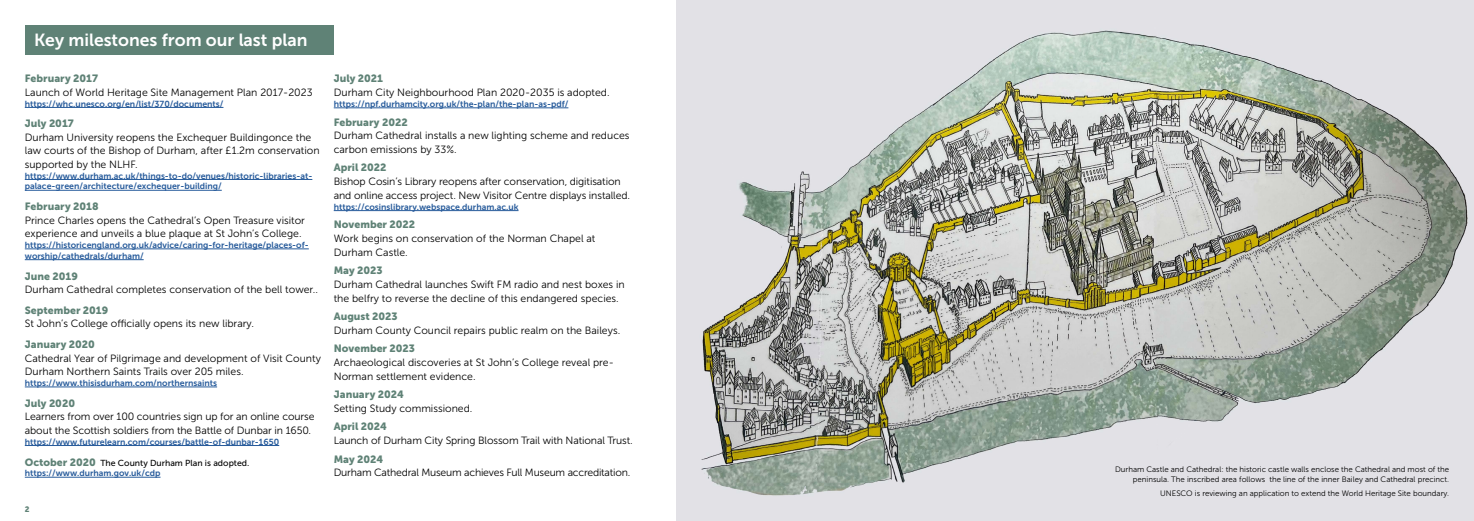
<style>
.page{position:relative;width:1474px;height:521px;background:#fff}
.page>*{position:absolute;margin:0;border:0;box-sizing:border-box;transform-origin:0 0}
.t1{font:17.5px "Museo Sans 700";color:#fff}
.t2{font:10.5px/13.5px "Museo Sans 300";color:#000}
.t3{font:10.5px "Museo Sans 900";color:#5f8276}
.t4{font:10.5px "Museo Sans 300";letter-spacing:-.02em;color:#000}
.t5{font:8.75px/10.8px "Museo Sans 700";color:#275b9b}
.t6{font:8.75px "Museo Sans 500";color:#000}
.t7{font:7.88px/9.5px "Museo Sans 300";color:#000;text-align:right}
.t8{font:7.88px "Museo Sans 900";color:#5f8276}
.s1{font-family:"Museo Sans 900";font-size:10.5px;color:#5f8276}
</style>
<div class="page">
<img style="left:676px;top:0;width:797px;height:521px">
<hr style="left:25px;top:107px;width:198px;height:1px;background:#275b9b">
<hr style="left:25px;top:179px;width:287px;height:1px;background:#275b9b">
<hr style="left:25px;top:190px;width:197px;height:1px;background:#275b9b">
<hr style="left:25px;top:249px;width:284px;height:1px;background:#275b9b">
<hr style="left:25px;top:259px;width:119px;height:1px;background:#275b9b">
<hr style="left:25px;top:387px;width:192px;height:1px;background:#275b9b">
<hr style="left:25px;top:445px;width:254px;height:1px;background:#275b9b">
<hr style="left:25px;top:477px;width:135px;height:1px;background:#275b9b">
<hr style="left:334px;top:108px;width:234px;height:1px;background:#275b9b">
<hr style="left:334px;top:210px;width:184px;height:1px;background:#275b9b">
<div style="left:25px;top:25px;width:309px;height:30px;background:#5f8276"></div>
<h1 class="t1" style="left:34px;top:30px;width:275px">Key milestones from our last plan</h1>
<p class="t3" style="left:25px;top:73px;width:75px">February 2017</p>
<p class="t2" style="left:25px;top:85px;width:289px">Launch of World Heritage Site Management Plan 2017-2023</p>
<p class="t5" style="left:25px;top:98px;width:200px">https://whc.unesco.org/en/list/370/documents/</p>
<p class="t3" style="left:25px;top:118px;width:51px">July 2017</p>
<p class="t2" style="left:25px;top:131px;width:296px">Durham University reopens the Exchequer Buildingonce the law courts of the Bishop of Durham, after £1.2m conservation supported by the NLHF.</p>
<p class="t5" style="left:25px;top:170px;width:289px">https://www.durham.ac.uk/things-to-do/venues/historic-libraries-at&shy;palace-green/architecture/exchequer-building/</p>
<p class="t3" style="left:25px;top:201px;width:75px">February 2018</p>
<p class="t2" style="left:25px;top:213px;width:282px">Prince Charles opens the Cathedral’s Open Treasure visitor experience and unveils a blue plaque at St John’s College.</p>
<p class="t5" style="left:25px;top:239px;width:285px">https://historicengland.org.uk/advice/caring-for-heritage/places-of&shy;worship/cathedrals/durham/</p>
<p class="t3" style="left:25px;top:270px;width:55px">June 2019</p>
<p class="t2" style="left:25px;top:283px;width:295px">Durham Cathedral completes conservation of the bell tower..</p>
<p class="t3" style="left:25px;top:304px;width:85px">September 2019</p>
<p class="t2" style="left:25px;top:317px;width:231px">St John’s College officially opens its new library.</p>
<p class="t3" style="left:25px;top:339px;width:72px">January 2020</p>
<p class="t2" style="left:25px;top:351px;width:298px">Cathedral Year of Pilgrimage and development of Visit County<br>Durham Northern Saints Trails over 205 miles.</p>
<p class="t5" style="left:25px;top:378px;width:194px">https://www.thisisdurham.com/northernsaints</p>
<p class="t3" style="left:25px;top:397px;width:52px">July 2020</p>
<p class="t2" style="left:25px;top:410px;width:291px">Learners from over 100 countries sign up for an online course about the Scottish soldiers from the Battle of Dunbar in 1650.</p>
<p class="t5" style="left:25px;top:436px;width:256px">https://www.futurelearn.com/courses/battle-of-dunbar-1650</p>
<p class="t6" style="left:25px;top:458px;width:226px"><span class="s1">October 2020</span> The County Durham Plan is adopted.</p>
<p class="t5" style="left:25px;top:468px;width:137px">https://www.durham.gov.uk/cdp</p>
<p class="t8" style="left:25px;top:504px;width:6px">2</p>
<p class="t3" style="left:334px;top:73px;width:51px">July 2021</p>
<p class="t2" style="left:334px;top:86px;width:277px">Durham City Neighbourhood Plan 2020-2035 is adopted.</p>
<p class="t5" style="left:334px;top:98px;width:236px">https://npf.durhamcity.org.uk/the-plan/the-plan-as-pdf/</p>
<p class="t3" style="left:334px;top:116px;width:76px">February 2022</p>
<p class="t2" style="left:334px;top:129px;width:297px">Durham Cathedral installs a new lighting scheme and reduces carbon emissions by 33%.</p>
<p class="t3" style="left:334px;top:162px;width:54px">April 2022</p>
<p class="t2" style="left:334px;top:175px;width:298px">Bishop Cosin’s Library reopens after conservation, digitisation and online access project. New Visitor Centre displays installed.</p>
<p class="t5" style="left:334px;top:201px;width:186px">https://cosinslibrary.webspace.durham.ac.uk</p>
<p class="t3" style="left:334px;top:219px;width:83px">November 2022</p>
<p class="t2" style="left:334px;top:232px;width:263px">Work begins on conservation of the Norman Chapel at<br>Durham Castle.</p>
<p class="t3" style="left:334px;top:265px;width:51px">May 2023</p>
<p class="t2" style="left:334px;top:277px;width:292px">Durham Cathedral launches Swift FM radio and nest boxes in the belfry to reverse the decline of this endangered species.</p>
<p class="t3" style="left:334px;top:310px;width:66px">August 2023</p>
<p class="t2" style="left:334px;top:323px;width:288px">Durham County Council repairs public realm on the Baileys.</p>
<p class="t3" style="left:334px;top:343px;width:83px">November 2023</p>
<p class="t2" style="left:334px;top:356px;width:282px">Archaeological discoveries at St John’s College reveal pre-<br>Norman settlement evidence.</p>
<p class="t3" style="left:334px;top:388px;width:72px">January 2024</p>
<p class="t2" style="left:334px;top:402px;width:140px">Setting Study commissioned.</p>
<p class="t3" style="left:334px;top:421px;width:55px">April 2024</p>
<p class="t2" style="left:334px;top:434px;width:300px">Launch of Durham City Spring Blossom Trail with National Trust.</p>
<p class="t3" style="left:334px;top:453px;width:51px">May 2024</p>
<p class="t4" style="left:334px;top:467px;width:298px">Durham Cathedral Museum achieves Full Museum accreditation.</p>
<p class="t7" style="left:1115px;top:465px;width:335px">Durham Castle and Cathedral: the historic castle walls enclose the Cathedral and most of the peninsula. The inscribed area follows the line of the inner Bailey and Cathedral precinct.</p>
<p class="t7" style="left:1160px;top:489px;width:290px">UNESCO is reviewing an application to extend the World Heritage Site boundary.</p>
</div>
